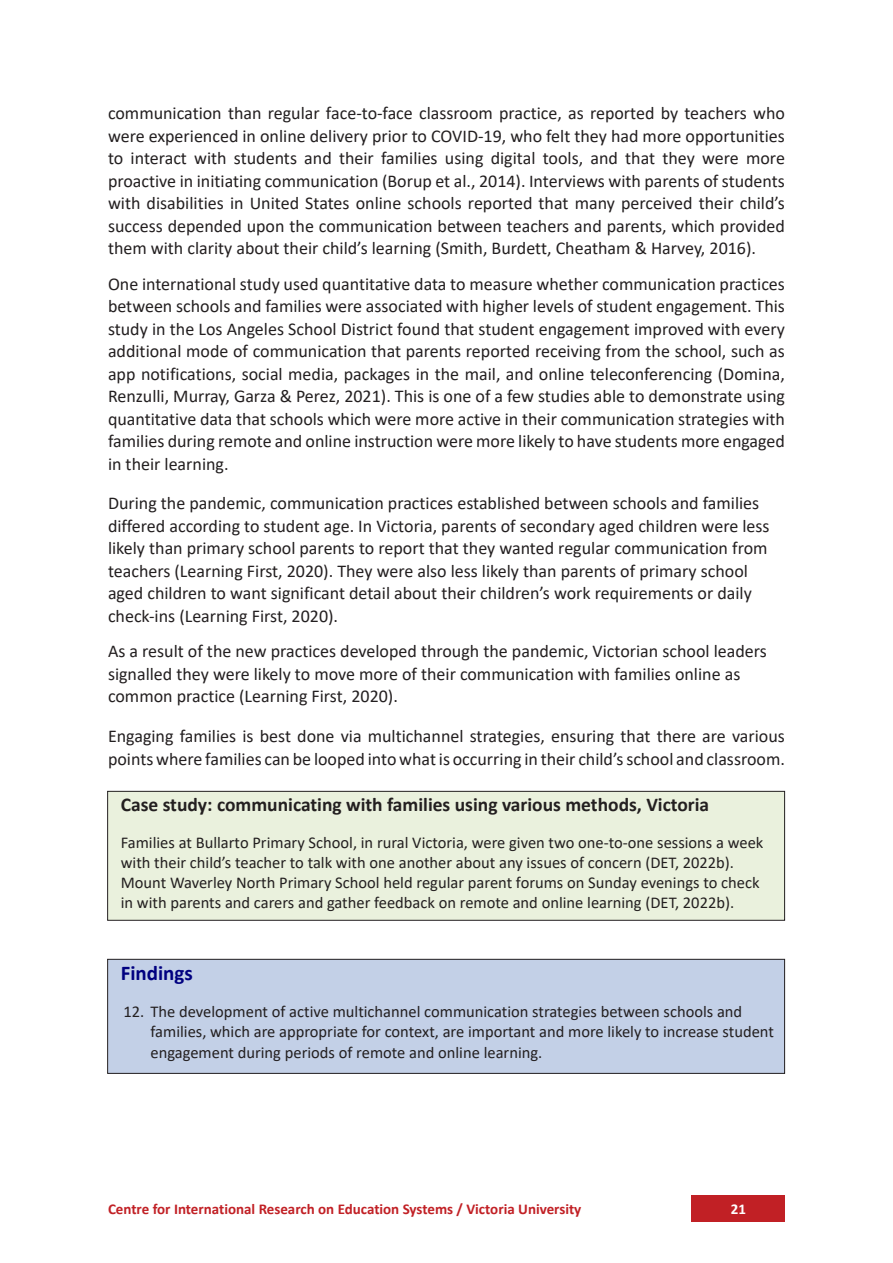
<style>
.page{position:relative;width:893px;height:1263px;background:#fff}
.page>*{position:absolute;margin:0;border:0;box-sizing:border-box;transform-origin:0 0}
.Heading_2_14pt{font:700 21px "Calibri";color:#000080}
.Case_Study{font:700 19.5px "Calibri";color:#231f20}
.Body{font:18px/22.5px "Calibri";color:#231f20;text-align:justify}
.Findings_Heading{font:18px/22.5px "Calibri";color:#231f20}
.Case_Study_Text{font:16.5px/19.8px "Calibri";color:#231f20}
.t1{font:700 15px "Calibri";color:#c12025}
.t2{font:700 15px "Calibri";color:#fff}
</style>
<div class="page">
<div style="left:108px;top:959px;width:677px;height:114px;background:#c3d0e7"></div>
<div style="left:107px;top:959px;width:678px;height:115px;border:1px solid #231f20"></div>
<div style="left:108px;top:791px;width:677px;height:129px;background:#eaf1dd"></div>
<div style="left:107px;top:791px;width:678px;height:130px;border:1px solid #231f20"></div>
<div style="left:692px;top:1195px;width:93px;height:27px;background:#c12025"></div>
<p class="Body" style="left:108px;top:102px;width:678px">communication than regular face-to-face classroom practice, as reported by teachers who were experienced in online delivery prior to COVID-19, who felt they had more opportunities to interact with students and their families using digital tools, and that they were more proactive in initiating communication (Borup et al., 2014). Interviews with parents of students with disabilities in United States online schools reported that many perceived their child’s success depended upon the communication between teachers and parents, which provided them with clarity about their child’s learning (Smith, Burdett, Cheatham &amp; Harvey, 2016).</p>
<p class="Body" style="left:108px;top:272px;width:678px">One international study used quantitative data to measure whether communication practices between schools and families were associated with higher levels of student engagement. This study in the Los Angeles School District found that student engagement improved with every additional mode of communication that parents reported receiving from the school, such as app notifications, social media, packages in the mail, and online teleconferencing (Domina, Renzulli, Murray, Garza &amp; Perez, 2021). This is one of a few studies able to demonstrate using quantitative data that schools which were more active in their communication strategies with families during remote and online instruction were more likely to have students more engaged in their learning.</p>
<p class="Findings_Heading" style="left:108px;top:492px;width:663px">During the pandemic, communication practices established between schools and families differed according to student age. In Victoria, parents of secondary aged children were less likely than primary school parents to report that they wanted regular communication from teachers (Learning First, 2020). They were also less likely than parents of primary school aged children to want significant detail about their children’s work requirements or daily check-ins (Learning First, 2020).</p>
<p class="Findings_Heading" style="left:108px;top:639px;width:660px">As a result of the new practices developed through the pandemic, Victorian school leaders signalled they were likely to move more of their communication with families online as common practice (Learning First, 2020).</p>
<p class="Body" style="left:108px;top:724px;width:678px">Engaging families is best done via multichannel strategies, ensuring that there are various points where families can be looped into what is occurring in their child’s school and classroom.</p>
<p class="Case_Study" style="left:121px;top:791px;width:590px">Case study: communicating with families using various methods, Victoria</p>
<p class="Case_Study_Text" style="left:121px;top:832px;width:644px">Families at Bullarto Primary School, in rural Victoria, were given two one-to-one sessions a week with their child’s teacher to talk with one another about any issues of concern (DET, 2022b).<br>Mount Waverley North Primary School held regular parent forums on Sunday evenings to check in with parents and carers and gather feedback on remote and online learning (DET, 2022b).</p>
<p class="Heading_2_14pt" style="left:121px;top:958px;width:74px">Findings</p>
<p class="Case_Study_Text" style="left:151px;top:1001px;width:625px;line-height:20.2px;text-indent:-27px">12. The development of active multichannel communication strategies between schools and families, which are appropriate for context, are important and more likely to increase student engagement during periods of remote and online learning.</p>
<p class="t1" style="left:108px;top:1198px;width:475px">Centre for International Research on Education Systems / Victoria University</p>
<p class="t2" style="left:731px;top:1198px;width:17px">21</p>
</div>
